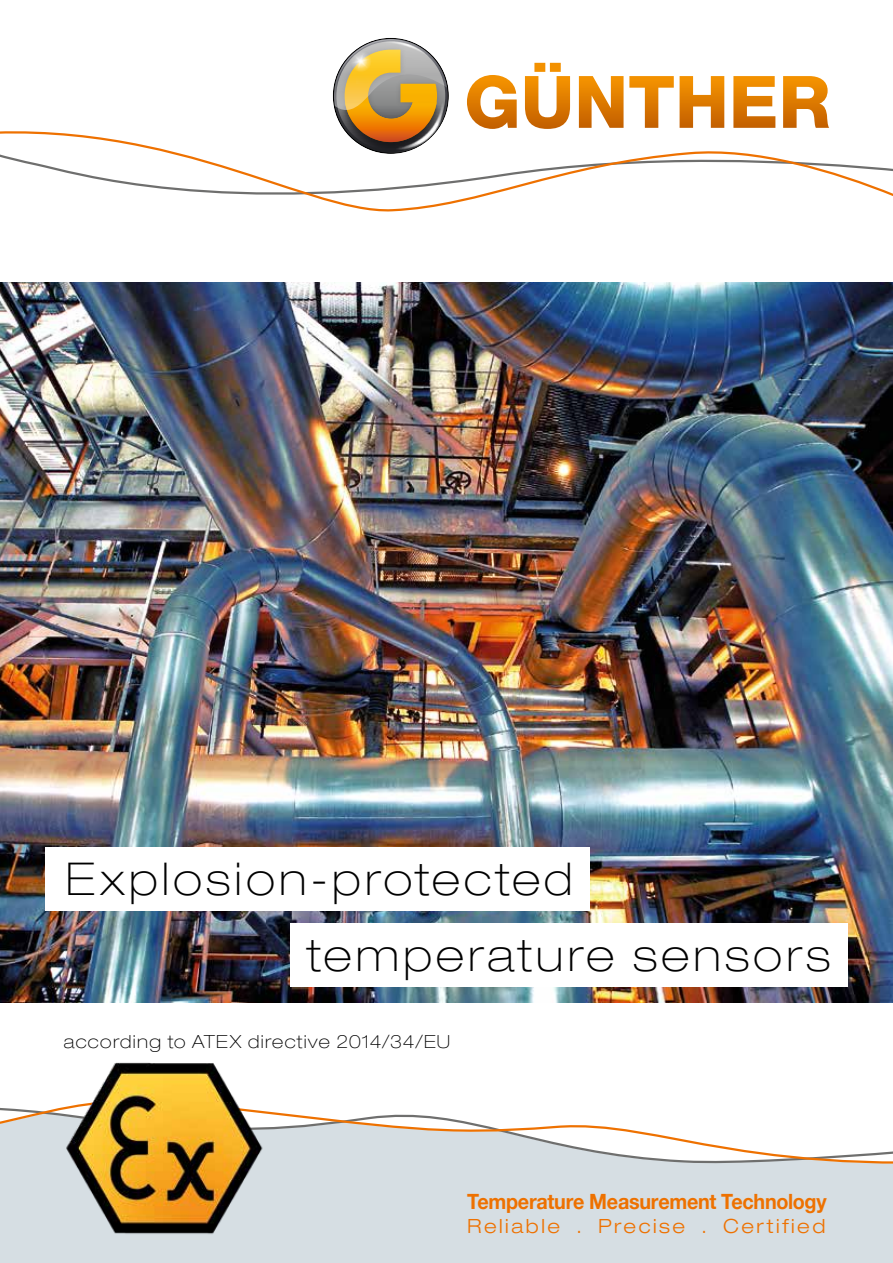
<style>
.page{position:relative;width:893px;height:1263px;background:#fff}
.page>*{position:absolute;margin:0;border:0;box-sizing:border-box;transform-origin:0 0}
.t1{font:100 expanded 45px/75.4px "Helvetica Neue LTW1 G";letter-spacing:.095em;color:#000}
.t2{font:700 21px "Helvetica Neue LTW1 G";letter-spacing:-.015em;color:#ee7100;scale:.94 1}
.t3{font:300 expanded 19.5px "Helvetica Neue LTW1 G";letter-spacing:.125em;color:#ee7100}
.t4{font:100 expanded 18px "Helvetica Neue LTW1 G";letter-spacing:.07em;color:#000}
</style>
<div class="page">
<img style="left:0;top:283px;width:893px;height:720px">
<div style="left:0;top:1185px;width:893px;height:78px;background:#d6dee3"></div>
<svg style="left:0;top:1108px;width:893px;height:77px"></svg>
<img style="left:376px;top:38px;width:54px;height:15px">
<img style="left:352px;top:40px;width:30px;height:13px">
<svg style="left:0;top:53px;width:893px;height:159px"></svg>
<div style="left:45px;top:847px;width:545px;height:64px;background:#fff"></div>
<div style="left:290px;top:923px;width:557px;height:63px;background:#fff"></div>
<img style="left:51px;top:1062px;width:221px;height:181px">
<p class="t1" style="left:307px;top:841px;width:525px;text-indent:-241px">Explosion-protected temperature sensors</p>
<p class="t4" style="left:64px;top:1030px;width:388px">according to ATEX directive 2014/34/EU</p>
<p class="t2" style="left:467px;top:1189px;width:384px">Temperature Measurement Technology</p>
<p class="t3" style="left:467px;top:1214px;width:360px">Reliable . Precise . Certified</p>
</div>
